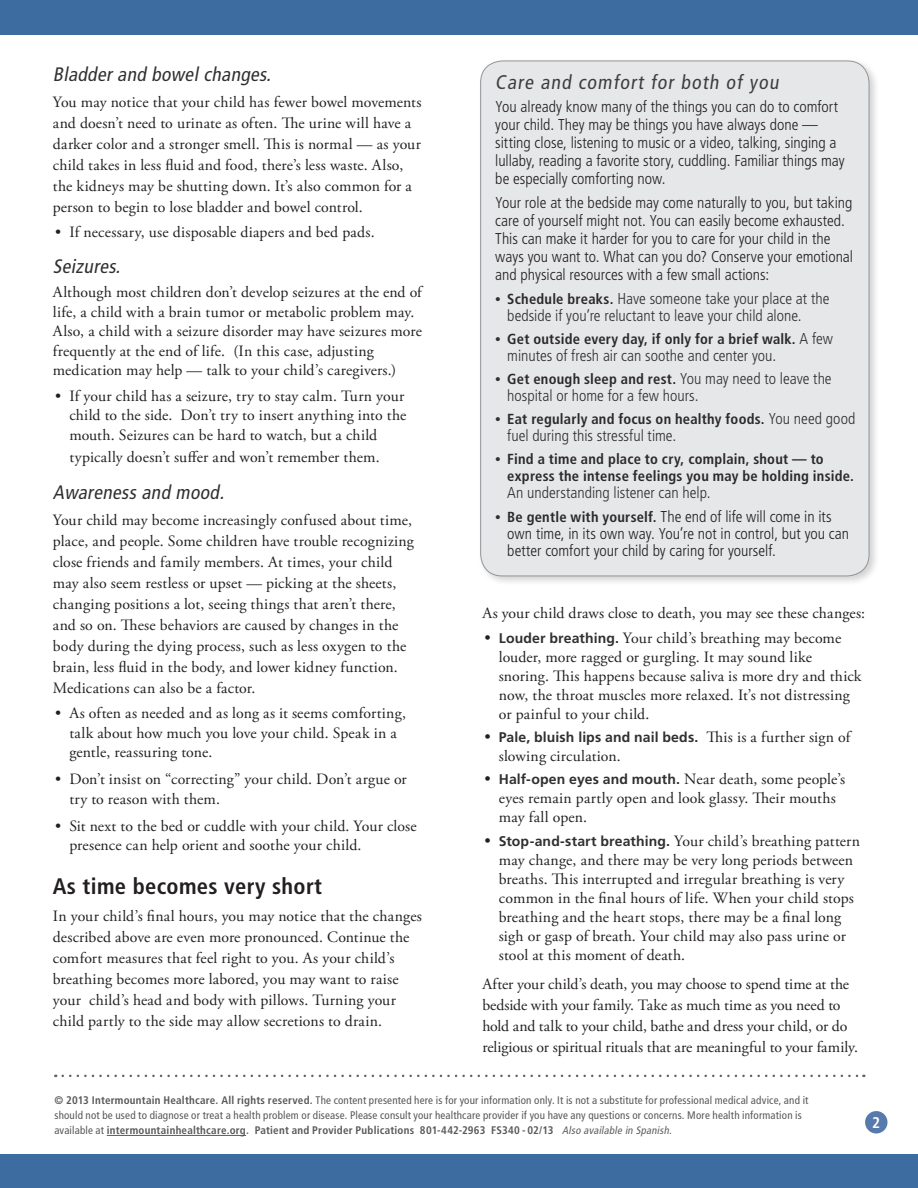
<style>
.page{position:relative;width:918px;height:1188px;background:#fff}
.page>*{position:absolute;margin:0;border:0;box-sizing:border-box;transform-origin:0 0}
.Level_1{font:700 condensed 22.5px "Frutiger LT Std";letter-spacing:.015em;color:#231f20}
.Level_2{font:condensed 19.8px "Frutiger LT Std";color:#3e3e3f}
.Level_2-2{font:italic condensed 19.5px "Frutiger LT Std";color:#312f30}
.Main{font:15.75px/21px "Adobe Garamond Pro";letter-spacing:.01em;color:#231f20}
.Main-2{font:300 condensed 15.75px/18px "Frutiger LT Std";color:#231f20}
.t1{font:300 condensed 15.75px/17px "Frutiger LT Std";color:#312f30}
.t2{font:700 condensed 15.45px "Frutiger LT Std";color:#fff}
.t3{font:700 condensed 14.55px/17.1px "Frutiger LT Std";letter-spacing:.015em;color:#2b292a}
.t4{font:700 14.1px "Frutiger LT Std";letter-spacing:.01em;color:#312f30}
.t5{font:condensed 10.95px/15px "Frutiger LT Std";letter-spacing:.015em;color:#57585a}
.s1{font-family:"Adobe Garamond Pro";font-weight:400;font-stretch:normal;font-size:14.55px}
.s2{font-weight:700;font-size:14.55px;color:#2b292a}
.s3{font-family:"Adobe Garamond Pro";font-weight:400;font-stretch:normal;color:#312f30}
.s4{font-weight:300;font-size:15.75px;color:#312f30}
.s5{font-family:"Adobe Garamond Pro";font-weight:400;font-stretch:normal;font-size:14.55px;color:#312f30}
.s6{font-size:16.5px}
.s7{font-family:"Frutiger LT Std";font-weight:700;font-size:14.1px;color:#312f30}
.s8{font-family:"Adobe Garamond Pro";font-weight:400;font-size:16.5px;color:#231f20}
.s9{font-family:"Adobe Garamond Pro";font-weight:400;font-size:15.75px;color:#231f20}
.s10{font-weight:700}
.s11{font-style:italic;font-size:10.8px;color:#5c5c5f}
</style>
<div class="page">
<div style="left:0;top:1154px;width:918px;height:34px;background:#3d6ca1"></div>
<div style="left:865px;top:1111px;width:23px;height:22px;background:#567aac;border-radius:50%"></div>
<div style="left:0;top:0;width:918px;height:35px;background:#3d6ca1"></div>
<svg style="left:63px;top:1075px;width:801px;height:2px"></svg>
<hr style="left:107px;top:1135px;width:139px;height:1px;background:#57585a">
<div style="left:478px;top:58px;width:401px;height:529px;background:#231f20;opacity:.2"></div>
<div style="left:481px;top:61px;width:388px;height:515px;background:#e6e7e9;border-radius:22px"></div>
<p class="Level_2-2" style="left:53px;top:63px;width:224px">Bladder and bowel changes.</p>
<p class="Main" style="left:53px;top:92px;width:370px">You may notice that your child has fewer bowel movements and doesn’t need to urinate as often. The urine will have a darker color and a stronger smell. This is normal — as your child takes in less fluid and food, there’s less waste. Also, the kidneys may be shutting down. It’s also common for a person to begin to lose bladder and bowel control.</p>
<p class="Main" style="left:55px;top:222px;width:321px">• If necessary, use disposable diapers and bed pads.</p>
<p class="Level_2-2" style="left:53px;top:255px;width:73px">Seizures.</p>
<p class="Main" style="left:53px;top:283px;width:371px;line-height:19.5px">Although most children don’t develop seizures at the end of life, a child with a brain tumor or metabolic problem may.<br>Also, a child with a seizure disorder may have seizures more frequently at the end of life. (In this case, adjusting medication may help — talk to your child’s caregivers.)</p>
<p class="Main" style="left:69px;top:387px;width:339px;line-height:19.5px;text-indent:-14px">• If your child has a seizure, try to stay calm. Turn your child to the side. Don’t try to insert anything into the mouth. Seizures can be hard to watch, but a child</p>
<p class="Main" style="left:69px;top:447px;width:312px">typically doesn’t suffer and won’t remember them.</p>
<p class="Level_2-2" style="left:53px;top:481px;width:177px">Awareness and mood.</p>
<p class="Main" style="left:53px;top:510px;width:363px">Your child may become increasingly confused about time, place, and people. Some children have trouble recognizing close friends and family members. At times, your child may also seem restless or upset — picking at the sheets, changing positions a lot, seeing things that aren’t there, and so on. These behaviors are caused by changes in the body during the dying process, such as less oxygen to the brain, less fluid in the body, and lower kidney function.<br>Medications can also be a factor.</p>
<p class="Main" style="left:69px;top:704px;width:338px;line-height:19.5px;text-indent:-14px">• As often as needed and as long as it seems comforting, talk about how much you love your child. Speak in a gentle, reassuring tone.</p>
<p class="Main" style="left:69px;top:770px;width:339px;line-height:19.5px;text-indent:-14px">• Don’t insist on “correcting” your child. Don’t argue or try to reason with them.</p>
<p class="Main" style="left:69px;top:816px;width:349px;line-height:19.5px;text-indent:-14px">• Sit next to the bed or cuddle with your child. Your close presence can help orient and soothe your child.</p>
<p class="Level_1" style="left:53px;top:873px;width:271px">As time becomes very short</p>
<p class="Main" style="left:53px;top:906px;width:371px">In your child’s final hours, you may notice that the changes described above are even more pronounced. Continue the comfort measures that feel right to you. As your child’s breathing becomes more labored, you may want to raise your child’s head and body with pillows. Turning your child partly to the side may allow secretions to drain.</p>
<p class="Level_2" style="left:495px;top:71px;width:288px">Care and comfort for both of you</p>
<p class="Main-2" style="left:495px;top:98px;width:351px">You already know many of the things you can do to comfort your child. They may be things you have always done — sitting close, listening to music or a video, talking, singing a lullaby, reading a favorite story, cuddling. Familiar things may be especially comforting now.</p>
<p class="Main-2" style="left:495px;top:194px;width:359px">Your role at the bedside may come naturally to you, but taking care of yourself might not. You can easily become exhausted.<br>This can make it harder for you to care for your child in the ways you want to. What can you do? Conserve your emotional and physical resources with a few small actions:</p>
<p class="t1" style="left:507px;top:291px;width:324px;text-indent:-12px"><span class="s1">•</span> <span class="s2">Schedule breaks.</span> Have someone take your place at the bedside if you’re reluctant to leave your child alone.</p>
<p class="t3" style="left:495px;top:331px;width:339px"><span class="s3">•</span> Get outside every day, if only for a brief walk. <span class="s4">A few</span></p>
<p class="t1" style="left:507px;top:348px;width:270px">minutes of fresh air can soothe and center you.</p>
<p class="t3" style="left:495px;top:371px;width:338px"><span class="s3">•</span> Get enough sleep and rest. <span class="s4">You may need to leave the</span></p>
<p class="t1" style="left:507px;top:388px;width:193px">hospital or home for a few hours.</p>
<p class="t3" style="left:495px;top:411px;width:362px"><span class="s3">•</span> Eat regularly and focus on healthy foods. <span class="s4">You need good</span></p>
<p class="t1" style="left:507px;top:428px;width:170px">fuel during this stressful time.</p>
<p class="t3" style="left:507px;top:451px;width:348px;text-indent:-12px"><span class="s3">•</span> Find a time and place to cry, complain, shout — to express the intense feelings you may be holding inside.</p>
<p class="t1" style="left:507px;top:485px;width:205px">An understanding listener can help.</p>
<p class="Main-2" style="left:507px;top:508px;width:343px;line-height:17.1px;text-indent:-12px"><span class="s5">•</span> <span class="s2">Be gentle with yourself.</span> The end of life will come in its own time, in its own way. You’re not in control, but you can better comfort your child by caring for yourself.</p>
<p class="Main" style="left:482px;top:603px;width:384px">As your child draws close to death, you may see these changes:</p>
<p class="Main" style="left:499px;top:629px;width:364px;line-height:19px;text-indent:-14px"><span class="s6">•</span> <span class="s7">Louder breathing.</span> Your child’s breathing may become louder, more ragged or gurgling. It may sound like snoring. This happens because saliva is more dry and thick now, the throat muscles more relaxed. It’s not distressing or painful to your child.</p>
<p class="t4" style="left:485px;top:729px;width:367px"><span class="s8">•</span> Pale, bluish lips and nail beds. <span class="s9">This is a further sign of</span></p>
<p class="Main" style="left:499px;top:746px;width:123px">slowing circulation.</p>
<p class="t4" style="left:485px;top:771px;width:362px"><span class="s8">•</span> Half-open eyes and mouth. <span class="s9">Near death, some people’s</span></p>
<p class="Main" style="left:499px;top:790px;width:339px;line-height:18.9px">eyes remain partly open and look glassy. Their mouths may fall open.</p>
<p class="Main" style="left:499px;top:832px;width:363px;line-height:19px;text-indent:-14px"><span class="s6">•</span> <span class="s7">Stop-and-start breathing.</span> Your child’s breathing pattern may change, and there may be very long periods between breaths. This interrupted and irregular breathing is very common in the final hours of life. When your child stops breathing and the heart stops, there may be a final long sigh or gasp of breath. Your child may also pass urine or stool at this moment of death.</p>
<p class="Main" style="left:482px;top:974px;width:377px">After your child’s death, you may choose to spend time at the bedside with your family. Take as much time as you need to hold and talk to your child, bathe and dress your child, or do religious or spiritual rituals that are meaningful to your family.</p>
<p class="t5" style="left:54px;top:1093px;width:756px"><span class="s10">© 2013 Intermountain Healthcare. All rights reserved.</span> The content presented here is for your information only. It is not a substitute for professional medical advice, and it should not be used to diagnose or treat a health problem or disease. Please consult your healthcare provider if you have any questions or concerns. More health information is available at <span class="s10">intermountainhealthcare.org. Patient and Provider Publications 801-442-2963 FS340 - 02/13</span> <span class="s11">Also available in Spanish.</span></p>
<p class="t2" style="left:872px;top:1113px;width:10px">2</p>
</div>
